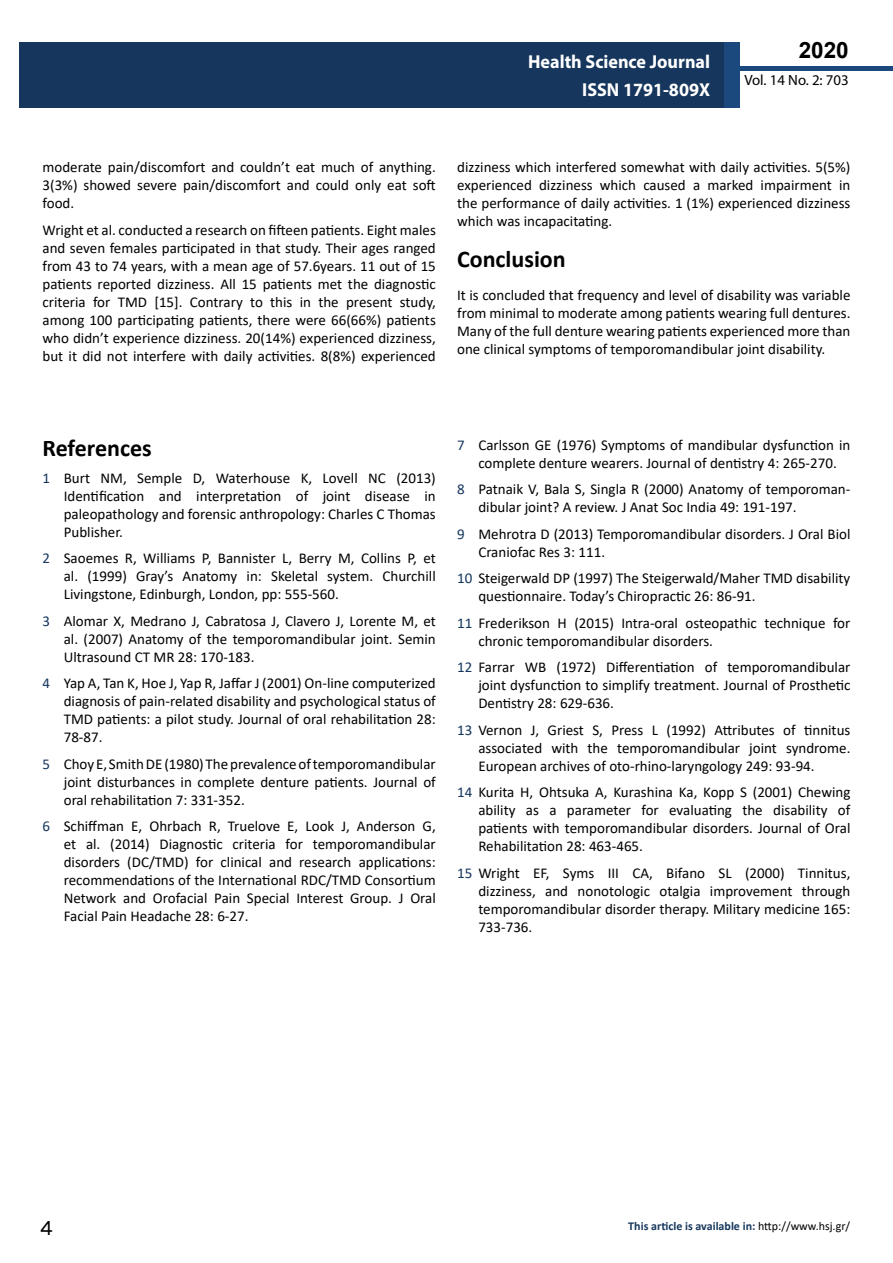
<style>
.page{position:relative;width:893px;height:1263px;background:#fff}
.page>*{position:absolute;margin:0;border:0;box-sizing:border-box;transform-origin:0 0}
.t1{font:25.5px "Tunga";color:#000}
.t2{font:700 24px "Calibri";color:#000}
.t3{font:700 22.5px "Arial";color:#000}
.t4{font:700 18.75px/27.2px "Myriad Pro";color:#fff;text-align:right;scale:.96 1}
.t5{font:15px/18px "Calibri";color:#000;text-align:justify}
.t6{font:14.85px "Myriad Pro";color:#000}
.t7{font:700 12px "Calibri";color:#16375d}
.s1{color:#16365d}
.s2{font-weight:400;color:#000}
</style>
<div class="page">
<div style="left:722px;top:66px;width:171px;height:5px;background:#1c497d"></div>
<div style="left:19px;top:42px;width:706px;height:66px;background:#16365d"></div>
<div style="left:725px;top:42px;width:15px;height:66px;background:#1c497d"></div>
<p class="t4" style="left:528px;top:48px;width:191px">Health Science Journal<br>ISSN 1791-809X</p>
<h3 class="t3" style="left:799px;top:35px;width:52px">2020</h3>
<p class="t6" style="left:744px;top:71px;width:106px">Vol. 14 No. 2: 703</p>
<p class="t5" style="left:43px;top:158px;width:395px">moderate pain/discomfort and couldn’t eat much of anything.<br>3(3%) showed severe pain/discomfort and could only eat soft food.</p>
<p class="t5" style="left:43px;top:221px;width:395px">Wright et al. conducted a research on fifteen patients. Eight males and seven females participated in that study. Their ages ranged from 43 to 74 years, with a mean age of 57.6years. 11 out of 15 patients reported dizziness. All 15 patients met the diagnostic criteria for TMD [15]. Contrary to this in the present study, among 100 participating patients, there were 66(66%) patients who didn’t experience dizziness. 20(14%) experienced dizziness, but it did not interfere with daily activities. 8(8%) experienced</p>
<p class="t5" style="left:457px;top:158px;width:395px">dizziness which interfered somewhat with daily activities. 5(5%) experienced dizziness which caused a marked impairment in the performance of daily activities. 1 (1%) experienced dizziness which was incapacitating.</p>
<h2 class="t2" style="left:457px;top:242px;width:110px">Conclusion</h2>
<p class="t5" style="left:457px;top:285px;width:395px">It is concluded that frequency and level of disability was variable from minimal to moderate among patients wearing full dentures.<br>Many of the full denture wearing patients experienced more than one clinical symptoms of temporomandibular joint disability.</p>
<h2 class="t2" style="left:43px;top:431px;width:111px">References</h2>
<p class="t5" style="left:64px;top:468px;width:374px;text-indent:-21px"><span class="s1">1</span> Burt NM, Semple D, Waterhouse K, Lovell NC (2013)<br>Identification and interpretation of joint disease in paleopathology and forensic anthropology: Charles C Thomas Publisher.</p>
<p class="t5" style="left:64px;top:549px;width:374px;text-indent:-21px"><span class="s1">2</span> Saoemes R, Williams P, Bannister L, Berry M, Collins P, et al. (1999) Gray’s Anatomy in: Skeletal system. Churchill Livingstone, Edinburgh, London, pp: 555-560.</p>
<p class="t5" style="left:64px;top:611px;width:374px;text-indent:-21px"><span class="s1">3</span> Alomar X, Medrano J, Cabratosa J, Clavero J, Lorente M, et al. (2007) Anatomy of the temporomandibular joint. Semin Ultrasound CT MR 28: 170-183.</p>
<p class="t5" style="left:64px;top:674px;width:374px;text-indent:-21px"><span class="s1">4</span> Yap A, Tan K, Hoe J, Yap R, Jaffar J (2001) On‐line computerized diagnosis of pain‐related disability and psychological status of TMD patients: a pilot study. Journal of oral rehabilitation 28:<br>78-87.</p>
<p class="t5" style="left:64px;top:754px;width:374px;text-indent:-21px"><span class="s1">5</span> Choy E, Smith DE (1980) The prevalence of temporomandibular joint disturbances in complete denture patients. Journal of oral rehabilitation 7: 331-352.</p>
<p class="t5" style="left:64px;top:817px;width:374px;text-indent:-21px"><span class="s1">6</span> Schiffman E, Ohrbach R, Truelove E, Look J, Anderson G, et al. (2014) Diagnostic criteria for temporomandibular disorders (DC/TMD) for clinical and research applications: recommendations of the International RDC/TMD Consortium Network and Orofacial Pain Special Interest Group. J Oral Facial Pain Headache 28: 6-27.</p>
<p class="t5" style="left:457px;top:435px;width:395px;text-align:center"><span class="s1">7</span> Carlsson GE (1976) Symptoms of mandibular dysfunction in complete denture wearers. Journal of dentistry 4: 265-270.</p>
<p class="t5" style="left:478px;top:480px;width:374px;text-indent:-21px"><span class="s1">8</span> Patnaik V, Bala S, Singla R (2000) Anatomy of temporoman&shy;dibular joint? A review. J Anat Soc India 49: 191-197.</p>
<p class="t5" style="left:478px;top:524px;width:374px;text-indent:-21px"><span class="s1">9</span> Mehrotra D (2013) Temporomandibular disorders. J Oral Biol<br>Craniofac Res 3: 111.</p>
<p class="t5" style="left:478px;top:569px;width:374px;text-indent:-21px"><span class="s1">10</span> Steigerwald DP (1997) The Steigerwald/Maher TMD disability questionnaire. Today’s Chiropractic 26: 86-91.</p>
<p class="t5" style="left:478px;top:613px;width:374px;text-indent:-21px"><span class="s1">11</span> Frederikson H (2015) Intra-oral osteopathic technique for chronic temporomandibular disorders.</p>
<p class="t5" style="left:478px;top:658px;width:374px;text-indent:-21px"><span class="s1">12</span> Farrar WB (1972) Differentiation of temporomandibular joint dysfunction to simplify treatment. Journal of Prosthetic Dentistry 28: 629-636.</p>
<p class="t5" style="left:478px;top:720px;width:374px;text-indent:-21px"><span class="s1">13</span> Vernon J, Griest S, Press L (1992) Attributes of tinnitus associated with the temporomandibular joint syndrome.<br>European archives of oto-rhino-laryngology 249: 93-94.</p>
<p class="t5" style="left:478px;top:783px;width:374px;text-indent:-21px"><span class="s1">14</span> Kurita H, Ohtsuka A, Kurashina Ka, Kopp S (2001) Chewing ability as a parameter for evaluating the disability of patients with temporomandibular disorders. Journal of Oral Rehabilitation 28: 463-465.</p>
<p class="t5" style="left:478px;top:863px;width:374px;text-indent:-21px"><span class="s1">15</span> Wright EF, Syms III CA, Bifano SL (2000) Tinnitus, dizziness, and nonotologic otalgia improvement through temporomandibular disorder therapy. Military medicine 165:<br>733-736.</p>
<h1 class="t1" style="left:40px;top:1211px;width:15px">4</h1>
<p class="t7" style="left:628px;top:1217px;width:223px">This article is available in: <span class="s2">http://www.hsj.gr/</span></p>
</div>
